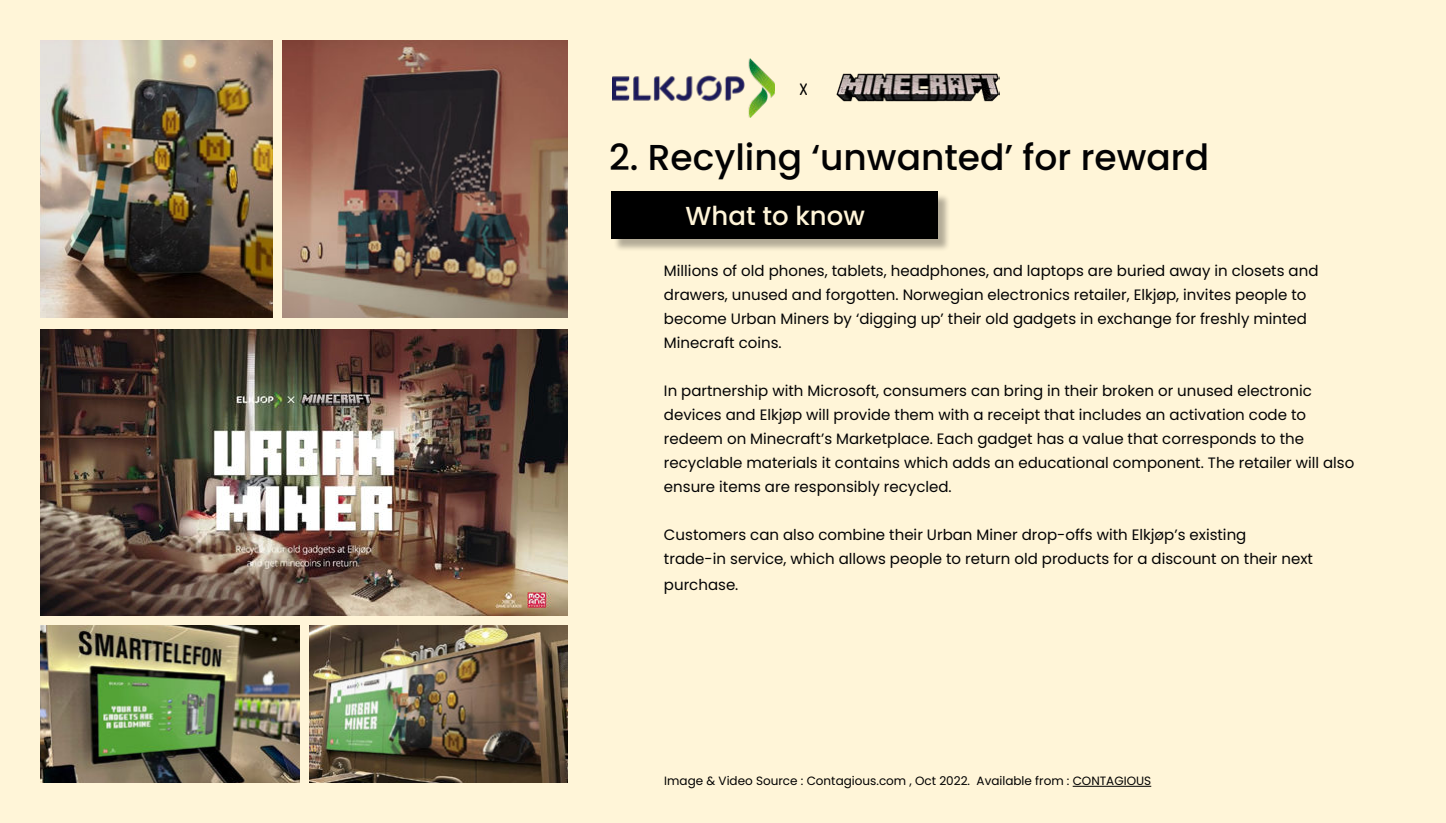
<style>
.page{position:relative;width:1446px;height:823px;background:#fff}
.page>*{position:absolute;margin:0;border:0;box-sizing:border-box;transform-origin:0 0}
.t1{font:500 36px "Poppins";color:#020203}
.t2{font:500 26px "Poppins";color:#fff5d8}
.t3{font:600 18px "Realtime Text";color:#000}
.t4{font:15px/24px "Poppins";color:#020203}
.t5{font:12px "Poppins";color:#000}
</style>
<div class="page">
<div style="left:0;top:0;width:1446px;height:822px;background:#fff5d8"></div>
<div style="left:613px;top:193px;width:337px;height:58px;background:#000;opacity:.3"></div>
<div style="left:612px;top:191px;width:326px;height:48px;background:#000"></div>
<img style="left:40px;top:40px;width:233px;height:277px">
<img style="left:40px;top:625px;width:260px;height:157px">
<img style="left:310px;top:625px;width:258px;height:156px">
<img style="left:283px;top:40px;width:285px;height:277px">
<hr style="left:1072px;top:785px;width:79px;height:1px;background:#000">
<img style="left:40px;top:329px;width:528px;height:286px">
<img style="left:837px;top:73px;width:162px;height:29px">
<img style="left:612px;top:58px;width:163px;height:59px">
<p class="t3" style="left:799px;top:78px;width:11px">X</p>
<h1 class="t1" style="left:609px;top:141px;width:601px">2. Recyling ‘unwanted’ for reward</h1>
<h2 class="t2" style="left:685px;top:204px;width:181px">What to know</h2>
<p class="t4" style="left:664px;top:259px;width:656px">Millions of old phones, tablets, headphones, and laptops are buried away in closets and drawers, unused and forgotten. Norwegian electronics retailer, Elkjøp, invites people to become Urban Miners by ‘digging up’ their old gadgets in exchange for freshly minted Minecraft coins.</p>
<p class="t4" style="left:664px;top:379px;width:692px">In partnership with Microsoft, consumers can bring in their broken or unused electronic devices and Elkjøp will provide them with a receipt that includes an activation code to redeem on Minecraft’s Marketplace. Each gadget has a value that corresponds to the recyclable materials it contains which adds an educational component. The retailer will also ensure items are responsibly recycled.</p>
<p class="t4" style="left:664px;top:523px;width:650px">Customers can also combine their Urban Miner drop-offs with Elkjøp’s existing<br>trade-in service, which allows people to return old products for a discount on their next</p>
<p class="t4" style="left:664px;top:573px;width:76px">purchase.</p>
<p class="t5" style="left:664px;top:773px;width:488px">Image &amp; Video Source : Contagious.com , Oct 2022. Available from : CONTAGIOUS</p>
</div>
